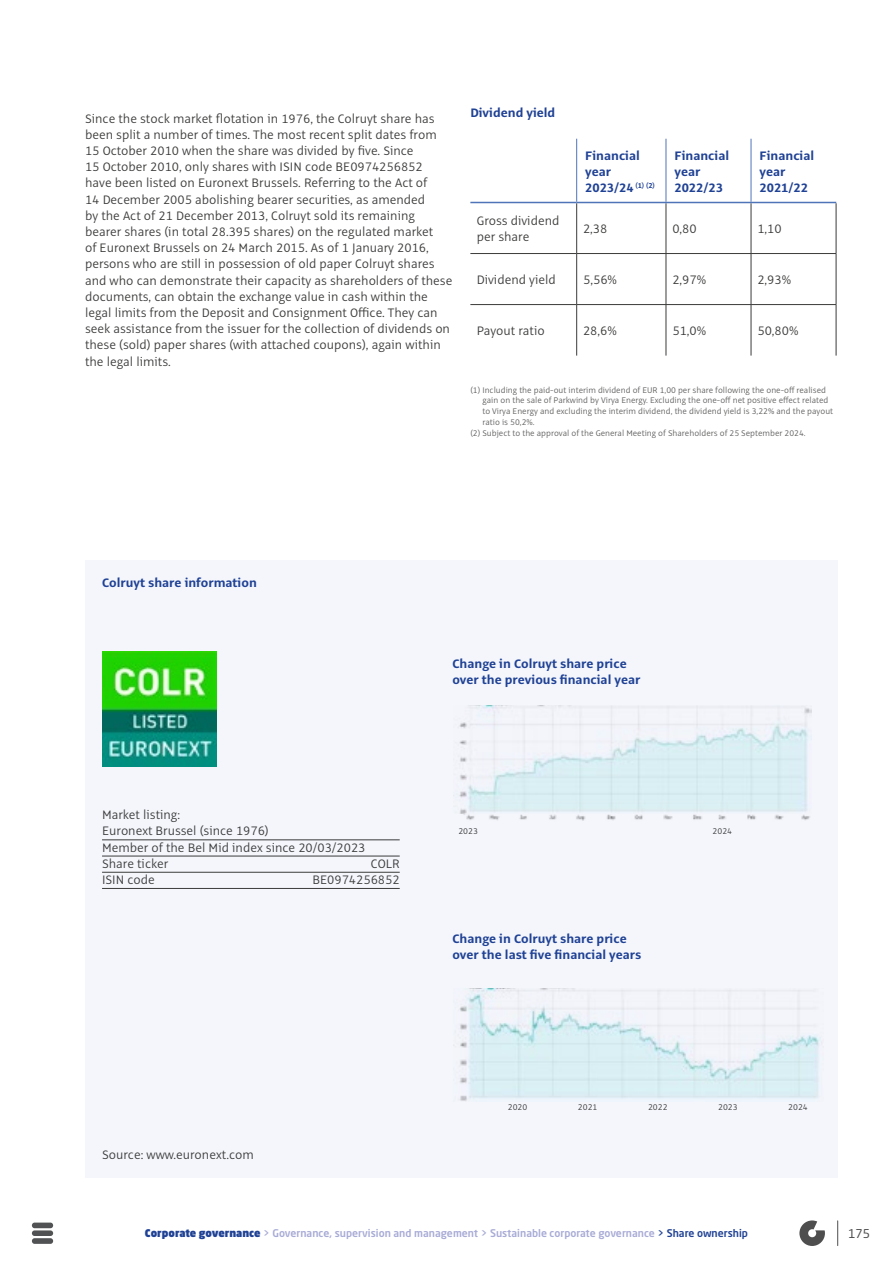
<style>
.page{position:relative;width:893px;height:1263px;background:#fff}
.page>*{position:absolute;margin:0;border:0;box-sizing:border-box;transform-origin:0 0}
.t1{font:300 13.5px/16.2px "Alto Pro";color:#3b3b3a}
.t2{font:700 13.5px/16.2px "Alto Pro";color:#204295}
.t3{font:12px "Neo Sans Std";color:#4f4e4e}
.t4{font:500 10.5px "Neo Sans Std";color:#a8abd6}
.t5{font:300 9.15px "Alto Pro";color:#3b3b3a}
.t6{font:300 9px "Alto Pro";color:#5e5e5d}
.s1{font-weight:900;color:#204295}
.s2{color:#204295}
</style>
<div class="page">
<svg style="left:799px;top:1220px;width:26px;height:26px"></svg>
<svg style="left:837px;top:1221px;width:1px;height:24px"></svg>
<hr style="left:576px;top:203px;width:1px;height:50px;background:#3b3b3a">
<hr style="left:666px;top:203px;width:1px;height:50px;background:#3b3b3a">
<hr style="left:751px;top:203px;width:1px;height:50px;background:#3b3b3a">
<hr style="left:836px;top:203px;width:1px;height:50px;background:#3b3b3a">
<hr style="left:470px;top:253px;width:107px;height:1px;background:#3b3b3a">
<hr style="left:577px;top:253px;width:89px;height:1px;background:#3b3b3a">
<hr style="left:576px;top:254px;width:1px;height:50px;background:#3b3b3a">
<hr style="left:666px;top:253px;width:85px;height:1px;background:#3b3b3a">
<hr style="left:666px;top:254px;width:1px;height:50px;background:#3b3b3a">
<hr style="left:751px;top:253px;width:85px;height:1px;background:#3b3b3a">
<hr style="left:751px;top:254px;width:1px;height:50px;background:#3b3b3a">
<hr style="left:836px;top:254px;width:1px;height:50px;background:#3b3b3a">
<hr style="left:470px;top:304px;width:107px;height:1px;background:#3b3b3a">
<hr style="left:577px;top:304px;width:89px;height:1px;background:#3b3b3a">
<hr style="left:576px;top:305px;width:1px;height:51px;background:#3b3b3a">
<hr style="left:666px;top:304px;width:85px;height:1px;background:#3b3b3a">
<hr style="left:666px;top:305px;width:1px;height:51px;background:#3b3b3a">
<hr style="left:751px;top:304px;width:85px;height:1px;background:#3b3b3a">
<hr style="left:751px;top:305px;width:1px;height:51px;background:#3b3b3a">
<hr style="left:836px;top:305px;width:1px;height:51px;background:#3b3b3a">
<hr style="left:576px;top:139px;width:1px;height:63px;background:#5074b8">
<hr style="left:666px;top:139px;width:1px;height:63px;background:#5074b8">
<hr style="left:751px;top:139px;width:1px;height:63px;background:#5074b8">
<hr style="left:470px;top:202px;width:107px;height:1px;background:#5074b8">
<hr style="left:577px;top:202px;width:89px;height:1px;background:#5074b8">
<hr style="left:666px;top:202px;width:85px;height:1px;background:#5074b8">
<hr style="left:751px;top:202px;width:85px;height:1px;background:#5074b8">
<div style="left:85px;top:560px;width:753px;height:618px;background:#f4f6fc"></div>
<img style="left:102px;top:651px;width:115px;height:115px">
<hr style="left:102px;top:839px;width:298px;height:1px;background:#3b3b3a">
<hr style="left:102px;top:856px;width:298px;height:1px;background:#3b3b3a">
<hr style="left:102px;top:872px;width:298px;height:1px;background:#3b3b3a">
<hr style="left:102px;top:888px;width:298px;height:1px;background:#3b3b3a">
<img style="left:453px;top:989px;width:367px;height:112px">
<img style="left:459px;top:706px;width:353px;height:115px">
<div style="left:32px;top:1230px;width:21px;height:6px;background:#515254;border-radius:3px"></div>
<div style="left:32px;top:1222px;width:21px;height:6px;background:#515254;border-radius:3px"></div>
<div style="left:32px;top:1238px;width:21px;height:6px;background:#515254;border-radius:3px"></div>
<p class="t1" style="left:85px;top:110px;width:369px">Since the stock market flotation in 1976, the Colruyt share has been split a number of times. The most recent split dates from 15 October 2010 when the share was divided by five. Since<br>15 October 2010, only shares with ISIN code BE0974256852 have been listed on Euronext Brussels. Referring to the Act of<br>14 December 2005 abolishing bearer securities, as amended<br>by the Act of 21 December 2013, Colruyt sold its remaining bearer shares (in total 28.395 shares) on the regulated market<br>of Euronext Brussels on 24 March 2015. As of 1 January 2016, persons who are still in possession of old paper Colruyt shares and who can demonstrate their capacity as shareholders of these documents, can obtain the exchange value in cash within the legal limits from the Deposit and Consignment Office. They can seek assistance from the issuer for the collection of dividends on these (sold) paper shares (with attached coupons), again within the legal limits.</p>
<p class="t2" style="left:470px;top:104px;width:86px">Dividend yield</p>
<p class="t2" style="left:585px;top:147px;width:71px">Financial year<br>2023/24 <sup>(1)</sup> <sup>(2)</sup></p>
<p class="t2" style="left:674px;top:147px;width:56px">Financial year<br>2022/23</p>
<p class="t2" style="left:759px;top:147px;width:56px">Financial year<br>2021/22</p>
<p class="t1" style="left:477px;top:213px;width:84px">Gross dividend per share</p>
<p class="t1" style="left:583px;top:221px;width:26px">2,38</p>
<p class="t1" style="left:672px;top:221px;width:26px">0,80</p>
<p class="t1" style="left:757px;top:221px;width:26px">1,10</p>
<p class="t1" style="left:477px;top:272px;width:81px">Dividend yield</p>
<p class="t1" style="left:583px;top:272px;width:35px">5,56%</p>
<p class="t1" style="left:672px;top:272px;width:35px">2,97%</p>
<p class="t1" style="left:757px;top:272px;width:35px">2,93%</p>
<p class="t1" style="left:477px;top:323px;width:69px">Payout ratio</p>
<p class="t1" style="left:583px;top:323px;width:35px">28,6%</p>
<p class="t1" style="left:672px;top:323px;width:35px">51,0%</p>
<p class="t1" style="left:757px;top:323px;width:43px">50,80%</p>
<p class="t6" style="left:470px;top:384px;width:357px">(1) Including the paid-out interim dividend of EUR 1,00 per share following the one-off realised</p>
<p class="t6" style="left:482px;top:395px;width:348px">gain on the sale of Parkwind by Virya Energy. Excluding the one-off net positive effect related</p>
<p class="t6" style="left:482px;top:406px;width:352px">to Virya Energy and excluding the interim dividend, the dividend yield is 3,22% and the payout</p>
<p class="t6" style="left:482px;top:417px;width:54px">ratio is 50,2%.</p>
<p class="t6" style="left:470px;top:427px;width:337px">(2) Subject to the approval of the General Meeting of Shareholders of 25 September 2024.</p>
<p class="t2" style="left:102px;top:574px;width:156px">Colruyt share information</p>
<p class="t1" style="left:102px;top:807px;width:265px">Market listing:<br>Euronext Brussel (since 1976)<br>Member of the Bel Mid index since 20/03/2023<br>Share ticker</p>
<p class="t1" style="left:371px;top:855px;width:30px">COLR</p>
<p class="t1" style="left:102px;top:872px;width:54px">ISIN code</p>
<p class="t1" style="left:312px;top:872px;width:89px">BE0974256852</p>
<p class="t2" style="left:452px;top:655px;width:190px">Change in Colruyt share price over the previous financial year</p>
<p class="t5" style="left:458px;top:825px;width:21px">2023</p>
<p class="t5" style="left:713px;top:825px;width:21px">2024</p>
<p class="t2" style="left:452px;top:931px;width:190px">Change in Colruyt share price over the last five financial years</p>
<p class="t1" style="left:102px;top:1147px;width:153px">Source: www.euronext.com</p>
<p class="t5" style="left:508px;top:1101px;width:21px">2020</p>
<p class="t5" style="left:578px;top:1101px;width:21px">2021</p>
<p class="t5" style="left:648px;top:1101px;width:21px">2022</p>
<p class="t5" style="left:718px;top:1101px;width:21px">2023</p>
<p class="t5" style="left:788px;top:1101px;width:21px">2024</p>
<p class="t4" style="left:145px;top:1226px;width:604px"><span class="s1">Corporate governance</span> &gt; Governance, supervision and management &gt; Sustainable corporate governance <span class="s2">&gt; Share ownership</span></p>
<p class="t3" style="left:848px;top:1226px;width:23px">175</p>
</div>
